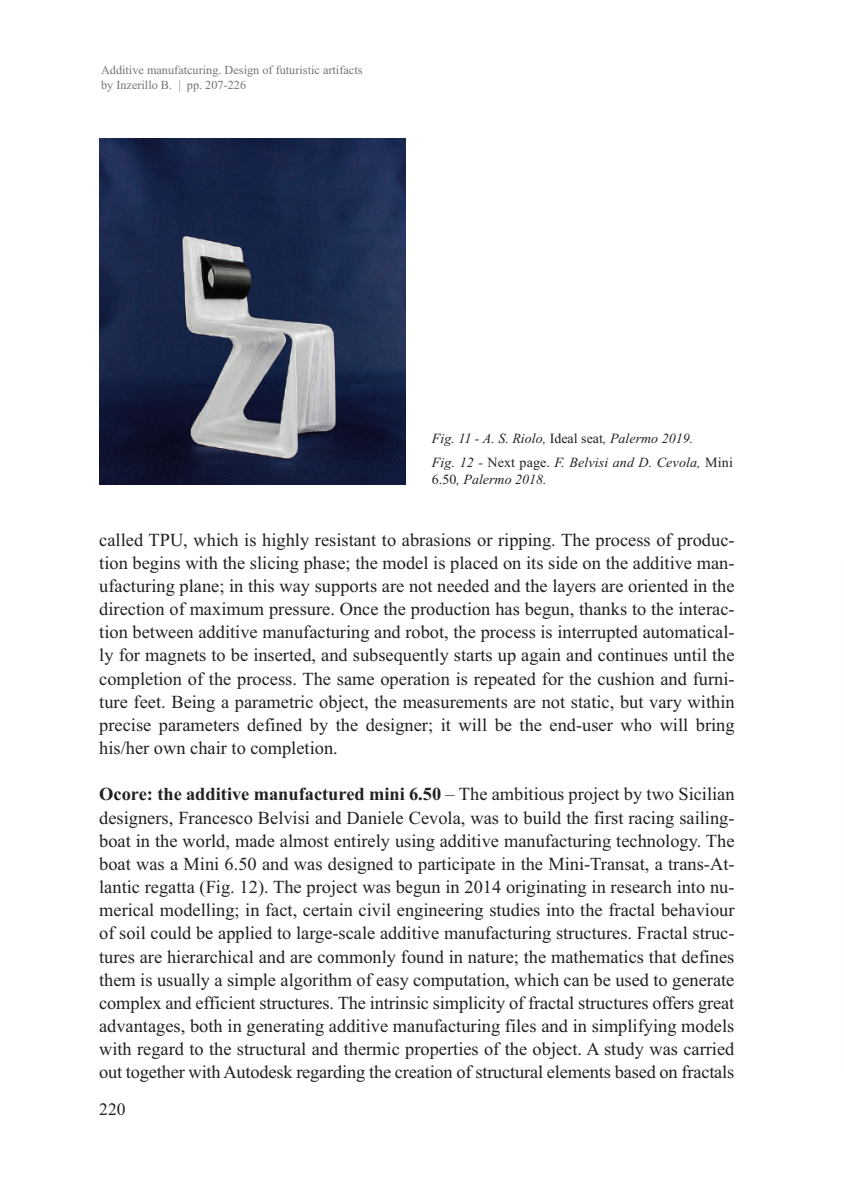
<style>
.page{position:relative;width:844px;height:1191px;background:#fff}
.page>*{position:absolute;margin:0;border:0;box-sizing:border-box;transform-origin:0 0}
.t1{font:18.38px/23.1px "Times New Roman";letter-spacing:-.005em;color:#231f20;text-align:justify}
.t2{font:17.5px "Times New Roman";color:#231f20}
.t3{font:italic 14px/24.2px "Times New Roman";color:#231f20}
.t4{font:12.25px/15.4px "Times New Roman";color:#767474}
.s1{font-style:normal}
.s2{font-weight:700}
.s3{font-style:italic}
</style>
<div class="page">
<img style="left:99px;top:139px;width:306px;height:346px">
<p class="t4" style="left:101px;top:62px;width:263px">Additive manufatcuring. Design of futuristic artifacts by Inzerillo B. | pp. 207-226</p>
<p class="t3" style="left:432px;top:426px;width:302px">Fig. 11 - A. S. Riolo, <span class="s1">Ideal seat</span>, Palermo 2019.<br>Fig. 12 - <span class="s1">Next page.</span> F. Belvisi and D. Cevola, <span class="s1">Mini</span></p>
<p class="t3" style="left:432px;top:467px;width:116px"><span class="s1">6.50</span>, Palermo 2018.</p>
<p class="t1" style="left:99px;top:528px;width:636px">called TPU, which is highly resistant to abrasions or ripping. The process of produc&shy;tion begins with the slicing phase; the model is placed on its side on the additive man&shy;ufacturing plane; in this way supports are not needed and the layers are oriented in the direction of maximum pressure. Once the production has begun, thanks to the interac&shy;tion between additive manufacturing and robot, the process is interrupted automatical&shy;ly for magnets to be inserted, and subsequently starts up again and continues until the completion of the process. The same operation is repeated for the cushion and furni&shy;ture feet. Being a parametric object, the measurements are not static, but vary within precise parameters defined by the designer; it will be the end-user who will bring his/her own chair to completion.</p>
<p class="t1" style="left:99px;top:782px;width:637px"><span class="s2">Ocore: the additive manufactured mini 6.50</span> <span class="s3">–</span> The ambitious project by two Sicilian designers, Francesco Belvisi and Daniele Cevola, was to build the first racing sailing&shy;boat in the world, made almost entirely using additive manufacturing technology. The boat was a Mini 6.50 and was designed to participate in the Mini-Transat, a trans-At&shy;lantic regatta (Fig. 12). The project was begun in 2014 originating in research into nu&shy;merical modelling; in fact, certain civil engineering studies into the fractal behaviour of soil could be applied to large-scale additive manufacturing structures. Fractal struc&shy;tures are hierarchical and are commonly found in nature; the mathematics that defines them is usually a simple algorithm of easy computation, which can be used to generate complex and efficient structures. The intrinsic simplicity of fractal structures offers great advantages, both in generating additive manufacturing files and in simplifying models with regard to the structural and thermic properties of the object. A study was carried out together with Autodesk regarding the creation of structural elements based on fractals</p>
<p class="t2" style="left:99px;top:1098px;width:28px">220</p>
</div>
